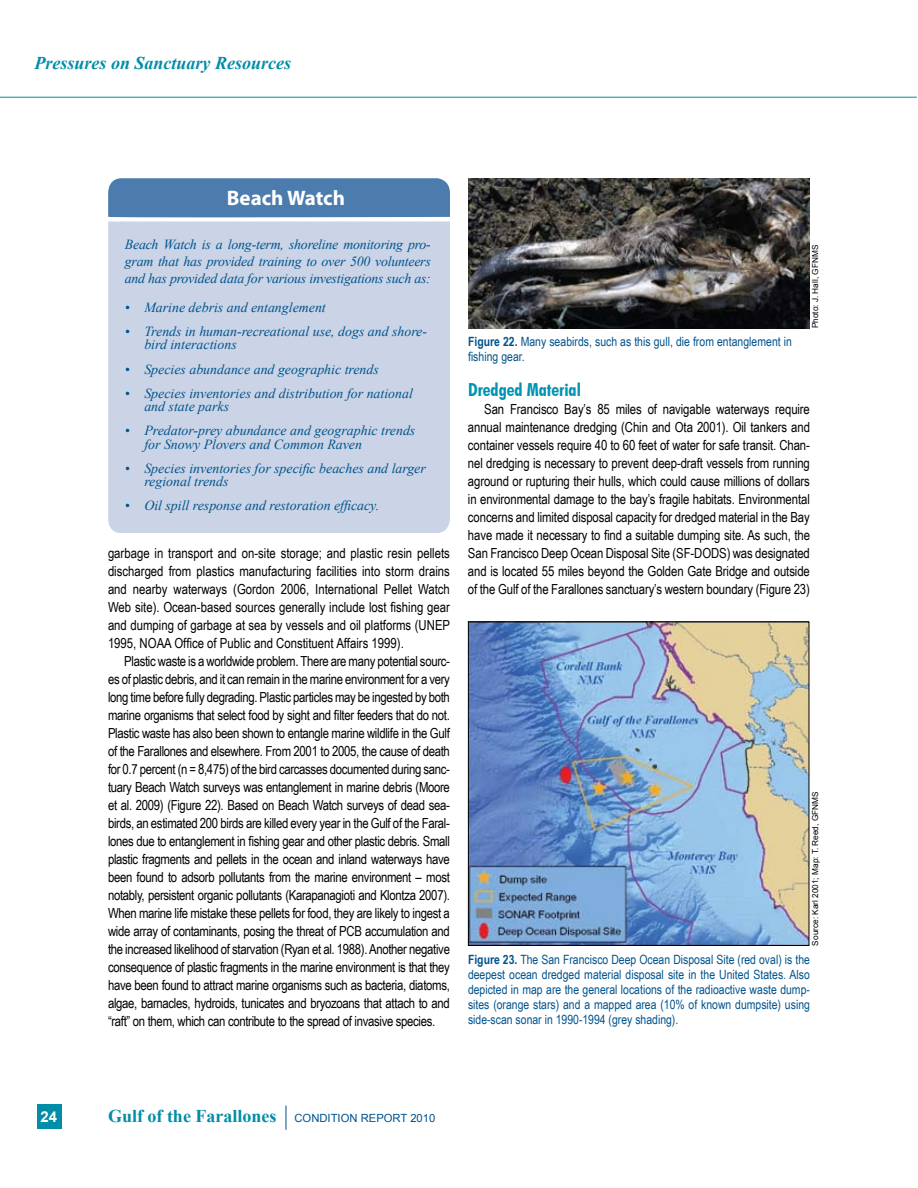
<style>
.page{position:relative;width:918px;height:1188px;background:#fff}
.page>*{position:absolute;margin:0;border:0;box-sizing:border-box;transform-origin:0 0}
.t1{font:700 21px "Myriad";color:#fff}
.t2{font:700 18px "Times New Roman";color:#008da8}
.t3{font:italic 700 18px "Times New Roman";color:#008da8}
.t4{font:700 condensed 18px "Futura BT";color:#0093b0}
.t5{font:700 15px "Arial";color:#fff}
.t6{font:13.8px/18px "Arial Narrow";letter-spacing:-.01em;color:#000;text-align:justify}
.t7{font:italic 13.8px/13.4px "Times New Roman";color:#00538d}
.t8{font:12.75px/15px "Arial Narrow";letter-spacing:.005em;color:#00538d}
.t9{font:8.25px "Arial";color:#000}
.s1{font-weight:700}
.s2{font-family:"Arial";font-weight:400;font-size:11.25px;color:#00538e}
</style>
<div class="page">
<hr style="left:0;top:97px;width:917px;height:1px;background:#008da8">
<div style="left:37px;top:1105px;width:24px;height:24px;background:#008da8"></div>
<svg style="left:286px;top:1106px;width:1px;height:24px"></svg>
<img style="left:468px;top:178px;width:342px;height:151px">
<div style="left:108px;top:178px;width:342px;height:40px;background:#4b7cad"></div>
<div style="left:108px;top:221px;width:342px;height:312px;background:#cad4e6"></div>
<img style="left:470px;top:624px;width:337px;height:320px">
<div style="left:468px;top:622px;width:341px;height:324px;border:1px solid #000"></div>
<h2 class="t3" style="left:35px;top:50px;width:258px">Pressures on Sanctuary Resources</h2>
<h1 class="t1" style="left:227px;top:188px;width:120px">Beach Watch</h1>
<p class="t7" style="left:125px;top:236px;width:308px;line-height:17px;text-align:justify">Beach Watch is a long-term, shoreline monitoring pro&shy;gram that has provided training to over 500 volunteers and has provided data for various investigations such as:</p>
<p class="t7" style="left:125px;top:300px;width:203px">• Marine debris and entanglement</p>
<p class="t7" style="left:144px;top:324px;width:284px;text-indent:-20px">• Trends in human-recreational use, dogs and shore&shy;bird interactions</p>
<p class="t7" style="left:125px;top:362px;width:256px">• Species abundance and geographic trends</p>
<p class="t7" style="left:144px;top:386px;width:270px;text-indent:-20px">• Species inventories and distribution for national and state parks</p>
<p class="t7" style="left:144px;top:424px;width:272px;text-indent:-20px">• Predator-prey abundance and geographic trends for Snowy Plovers and Common Raven</p>
<p class="t7" style="left:144px;top:461px;width:283px;text-indent:-20px">• Species inventories for specific beaches and larger regional trends</p>
<p class="t7" style="left:125px;top:499px;width:256px">• Oil spill response and restoration efficacy.</p>
<p class="t6" style="left:108px;top:544px;width:344px">garbage in transport and on-site storage; and plastic resin pellets discharged from plastics manufacturing facilities into storm drains and nearby waterways (Gordon 2006, International Pellet Watch Web site). Ocean-based sources generally include lost fishing gear and dumping of garbage at sea by vessels and oil platforms (UNEP 1995, NOAA Office of Public and Constituent Affairs 1999).</p>
<p class="t6" style="left:108px;top:652px;width:344px;text-indent:16px">Plastic waste is a worldwide problem. There are many potential sourc&shy;es of plastic debris, and it can remain in the marine environment for a very long time before fully degrading. Plastic particles may be ingested by both marine organisms that select food by sight and filter feeders that do not.<br>Plastic waste has also been shown to entangle marine wildlife in the Gulf of the Farallones and elsewhere. From 2001 to 2005, the cause of death for 0.7 percent (n = 8,475) of the bird carcasses documented during sanc&shy;tuary Beach Watch surveys was entanglement in marine debris (Moore et al. 2009) (Figure 22). Based on Beach Watch surveys of dead sea&shy;birds, an estimated 200 birds are killed every year in the Gulf of the Faral&shy;lones due to entanglement in fishing gear and other plastic debris. Small plastic fragments and pellets in the ocean and inland waterways have been found to adsorb pollutants from the marine environment – most notably, persistent organic pollutants (Karapanagioti and Klontza 2007).<br>When marine life mistake these pellets for food, they are likely to ingest a wide array of contaminants, posing the threat of PCB accumulation and the increased likelihood of starvation (Ryan et al. 1988). Another negative consequence of plastic fragments in the marine environment is that they have been found to attract marine organisms such as bacteria, diatoms, algae, barnacles, hydroids, tunicates and bryozoans that attach to and “raft” on them, which can contribute to the spread of invasive species.</p>
<p class="t8" style="left:468px;top:333px;width:325px"><span class="s1">Figure 22.</span> Many seabirds, such as this gull, die from entanglement in fishing gear.</p>
<p class="t9" style="left:810px;top:328px;width:85px;rotate:-90deg">Photo: J. Hall, GFNMS</p>
<h2 class="t4" style="left:468px;top:379px;width:114px">Dredged Material</h2>
<p class="t6" style="left:468px;top:400px;width:344px;text-indent:16px">San Francisco Bay’s 85 miles of navigable waterways require annual maintenance dredging (Chin and Ota 2001). Oil tankers and container vessels require 40 to 60 feet of water for safe transit. Chan&shy;nel dredging is necessary to prevent deep-draft vessels from running aground or rupturing their hulls, which could cause millions of dollars in environmental damage to the bay’s fragile habitats. Environmental concerns and limited disposal capacity for dredged material in the Bay have made it necessary to find a suitable dumping site. As such, the San Francisco Deep Ocean Disposal Site (SF-DODS) was designated and is located 55 miles beyond the Golden Gate Bridge and outside of the Gulf of the Farallones sanctuary’s western boundary (Figure 23)</p>
<p class="t9" style="left:810px;top:946px;width:155px;rotate:-90deg">Source: Karl 2001; Map: T. Reed, GFNMS</p>
<p class="t8" style="left:468px;top:952px;width:344px;text-align:justify"><span class="s1">Figure 23.</span> The San Francisco Deep Ocean Disposal Site (red oval) is the deepest ocean dredged material disposal site in the United States. Also depicted in map are the general locations of the radioactive waste dump&shy;sites (orange stars) and a mapped area (10% of known dumpsite) using side-scan sonar in 1990-1994 (grey shading).</p>
<p class="t5" style="left:40px;top:1107px;width:18px">24</p>
<h2 class="t2" style="left:108px;top:1103px;width:329px">Gulf of the Farallones <span class="s2">CONDITION REPORT 2010</span></h2>
</div>
